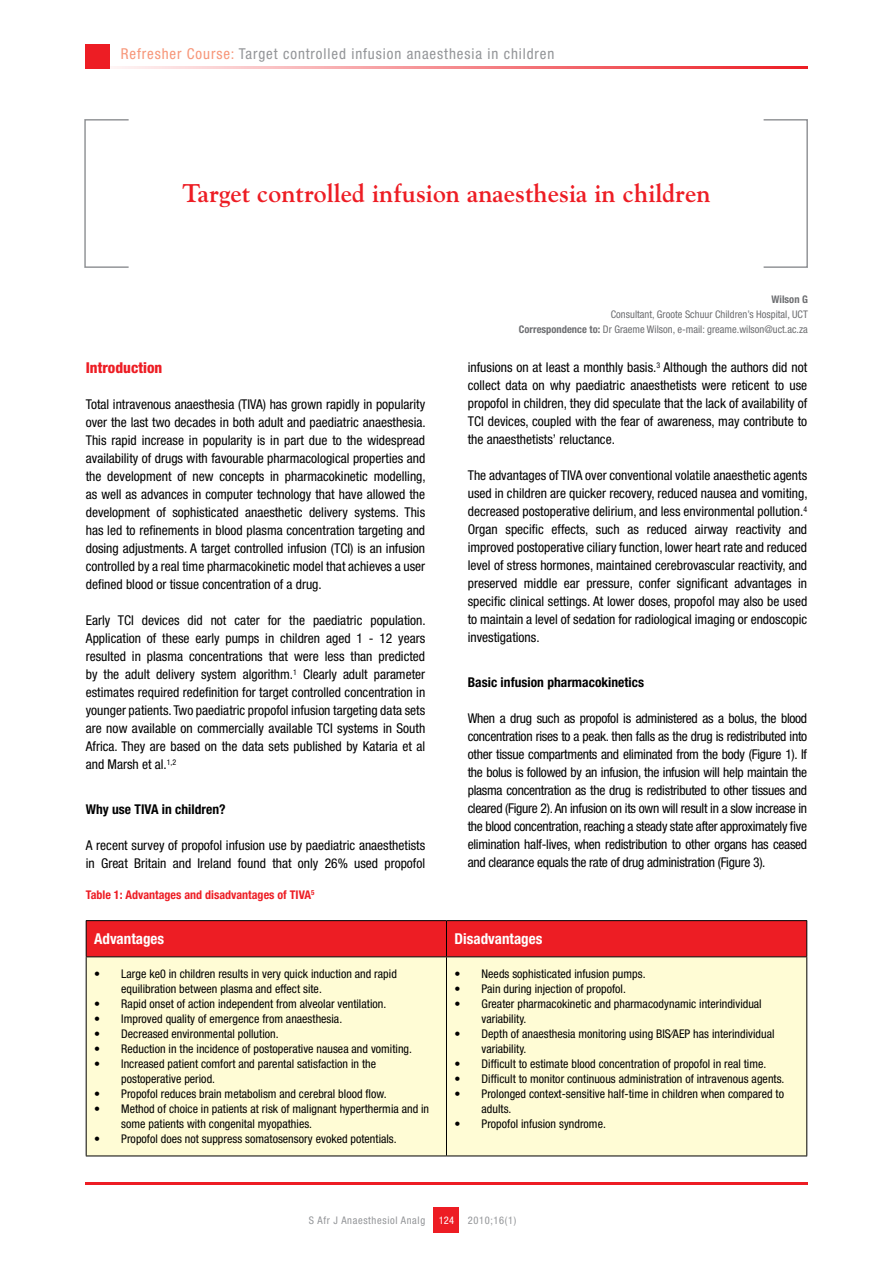
<style>
.page{position:relative;width:893px;height:1263px;background:#fff}
.page>*{position:absolute;margin:0;border:0;box-sizing:border-box;transform-origin:0 0}
.t1{font:700 25.5px "Goudy";color:#ed1d24}
.t2{font:condensed 15px "Helvetica Neue LT Std";letter-spacing:.06em;color:#939598}
.t3{font:700 condensed 15px "Helvetica Neue LT Std";color:#fff}
.t4{font:800 condensed 15px "Helvetica Neue LT Std";color:#ed1d24}
.t5{font:condensed 13.5px/18px "Helvetica Neue LT Std";color:#000;text-align:justify}
.t6{font:700 condensed 13.5px "Helvetica Neue LT Std";color:#000}
.t7{font:condensed 12px/15px "Helvetica Neue LT Std";color:#000}
.t8{font:700 condensed 12px "Helvetica Neue LT Std";color:#ed1d24}
.t9{font:condensed 10.5px/15px "Helvetica Neue LT Std";color:#6d6e71;text-align:right}
.t10{font:condensed 10.5px "Helvetica Neue LT Std";letter-spacing:.06em;color:#939598}
.t11{font:700 condensed 10.5px "Helvetica Neue LT Std";color:#6d6e71}
.t12{font:condensed 10.5px "Helvetica Neue LT Std";color:#fff}
.s1{color:#f79679}
.s2{font-weight:700}
</style>
<div class="page">
<div style="left:434px;top:1208px;width:25px;height:25px;background:#ed1d24"></div>
<hr style="left:85px;top:1182px;width:723px;height:2px;background:#ed1d24">
<hr style="left:85px;top:66px;width:723px;height:2px;background:#ed1d24">
<div style="left:763px;top:119px;width:45px;height:149px;border:2px solid #939598"></div>
<div style="left:84px;top:119px;width:45px;height:149px;border:2px solid #939598"></div>
<div style="left:85px;top:44px;width:24px;height:24px;background:#ed1d24"></div>
<div style="left:87px;top:921px;width:719px;height:35px;background:#ed1d24"></div>
<div style="left:87px;top:957px;width:719px;height:198px;background:#fffcd5"></div>
<hr style="left:86px;top:920px;width:360px;height:1px;background:#000">
<hr style="left:86px;top:921px;width:1px;height:35px;background:#000">
<hr style="left:446px;top:920px;width:361px;height:1px;background:#000">
<hr style="left:446px;top:921px;width:1px;height:35px;background:#000">
<hr style="left:806px;top:921px;width:1px;height:35px;background:#000">
<hr style="left:86px;top:956px;width:360px;height:1px;background:#000">
<hr style="left:86px;top:957px;width:1px;height:198px;background:#000">
<hr style="left:446px;top:956px;width:361px;height:1px;background:#000">
<hr style="left:446px;top:957px;width:1px;height:198px;background:#000">
<hr style="left:806px;top:957px;width:1px;height:198px;background:#000">
<hr style="left:86px;top:1155px;width:360px;height:1px;background:#000">
<hr style="left:446px;top:1155px;width:361px;height:1px;background:#000">
<p class="t2" style="left:121px;top:45px;width:435px"><span class="s1">Refresher Course:</span> Target controlled infusion anaesthesia in children</p>
<h1 class="t1" style="left:182px;top:178px;width:530px">Target controlled infusion anaesthesia in children</h1>
<p class="t4" style="left:86px;top:359px;width:78px">Introduction</p>
<p class="t5" style="left:86px;top:395px;width:341px">Total intravenous anaesthesia (TIVA) has grown rapidly in popularity over the last two decades in both adult and paediatric anaesthesia.<br>This rapid increase in popularity is in part due to the widespread availability of drugs with favourable pharmacological properties and the development of new concepts in pharmacokinetic modelling, as well as advances in computer technology that have allowed the development of sophisticated anaesthetic delivery systems. This has led to refinements in blood plasma concentration targeting and dosing adjustments. A target controlled infusion (TCI) is an infusion controlled by a real time pharmacokinetic model that achieves a user defined blood or tissue concentration of a drug.</p>
<p class="t5" style="left:86px;top:611px;width:341px">Early TCI devices did not cater for the paediatric population.<br>Application of these early pumps in children aged 1 - 12 years resulted in plasma concentrations that were less than predicted by the adult delivery system algorithm.<sup>1</sup> Clearly adult parameter estimates required redefinition for target controlled concentration in younger patients. Two paediatric propofol infusion targeting data sets are now available on commercially available TCI systems in South Africa. They are based on the data sets published by Kataria et al and Marsh et al.<sup>1,2</sup></p>
<p class="t6" style="left:86px;top:801px;width:141px">Why use TIVA in children?</p>
<p class="t5" style="left:86px;top:836px;width:341px">A recent survey of propofol infusion use by paediatric anaesthetists in Great Britain and Ireland found that only 26% used propofol</p>
<p class="t11" style="left:772px;top:293px;width:38px">Wilson G</p>
<p class="t9" style="left:519px;top:307px;width:291px">Consultant, Groote Schuur Children’s Hospital, UCT<br><span class="s2">Correspondence to:</span> Dr Graeme Wilson, e-mail: greame.wilson@uct.ac.za</p>
<p class="t5" style="left:468px;top:358px;width:341px">infusions on at least a monthly basis.<sup>3</sup> Although the authors did not collect data on why paediatric anaesthetists were reticent to use propofol in children, they did speculate that the lack of availability of TCI devices, coupled with the fear of awareness, may contribute to the anaesthetists’ reluctance.</p>
<p class="t5" style="left:468px;top:466px;width:341px">The advantages of TIVA over conventional volatile anaesthetic agents used in children are quicker recovery, reduced nausea and vomiting, decreased postoperative delirium, and less environmental pollution.<sup>4<br></sup>Organ specific effects, such as reduced airway reactivity and improved postoperative ciliary function, lower heart rate and reduced level of stress hormones, maintained cerebrovascular reactivity, and preserved middle ear pressure, confer significant advantages in specific clinical settings. At lower doses, propofol may also be used to maintain a level of sedation for radiological imaging or endoscopic investigations.</p>
<p class="t6" style="left:468px;top:674px;width:178px">Basic infusion pharmacokinetics</p>
<p class="t5" style="left:468px;top:709px;width:341px">When a drug such as propofol is administered as a bolus, the blood concentration rises to a peak. then falls as the drug is redistributed into other tissue compartments and eliminated from the body (Figure 1). If the bolus is followed by an infusion, the infusion will help maintain the plasma concentration as the drug is redistributed to other tissues and cleared (Figure 2). An infusion on its own will result in a slow increase in the blood concentration, reaching a steady state after approximately five elimination half-lives, when redistribution to other organs has ceased and clearance equals the rate of drug administration (Figure 3).</p>
<p class="t8" style="left:86px;top:887px;width:230px">Table 1: Advantages and disadvantages of TIVA<sup>5</sup></p>
<p class="t3" style="left:94px;top:930px;width:72px">Advantages</p>
<p class="t3" style="left:455px;top:930px;width:89px">Disadvantages</p>
<p class="t7" style="left:121px;top:966px;width:277px;text-indent:-27px">• Large ke0 in children results in very quick induction and rapid equilibration between plasma and effect site.</p>
<p class="t7" style="left:94px;top:996px;width:294px">• Rapid onset of action independent from alveolar ventilation.</p>
<p class="t7" style="left:94px;top:1011px;width:249px">• Improved quality of emergence from anaesthesia.</p>
<p class="t7" style="left:94px;top:1026px;width:186px">• Decreased environmental pollution.</p>
<p class="t7" style="left:94px;top:1041px;width:319px">• Reduction in the incidence of postoperative nausea and vomiting.</p>
<p class="t7" style="left:121px;top:1056px;width:256px;text-indent:-27px">• Increased patient comfort and parental satisfaction in the postoperative period.</p>
<p class="t7" style="left:94px;top:1086px;width:294px">• Propofol reduces brain metabolism and cerebral blood flow.</p>
<p class="t7" style="left:121px;top:1101px;width:309px;text-indent:-27px">• Method of choice in patients at risk of malignant hyperthermia and in some patients with congenital myopathies.</p>
<p class="t7" style="left:94px;top:1131px;width:304px">• Propofol does not suppress somatosensory evoked potentials.</p>
<p class="t7" style="left:455px;top:966px;width:192px">• Needs sophisticated infusion pumps.</p>
<p class="t7" style="left:455px;top:981px;width:173px">• Pain during injection of propofol.</p>
<p class="t7" style="left:482px;top:996px;width:282px;text-indent:-27px">• Greater pharmacokinetic and pharmacodynamic interindividual variability.</p>
<p class="t7" style="left:482px;top:1026px;width:294px;text-indent:-27px">• Depth of anaesthesia monitoring using BIS⁄AEP has interindividual variability.</p>
<p class="t7" style="left:455px;top:1056px;width:313px">• Difficult to estimate blood concentration of propofol in real time.</p>
<p class="t7" style="left:455px;top:1071px;width:331px">• Difficult to monitor continuous administration of intravenous agents.</p>
<p class="t7" style="left:482px;top:1086px;width:304px;text-indent:-27px">• Prolonged context-sensitive half-time in children when compared to adults.</p>
<p class="t7" style="left:455px;top:1116px;width:153px">• Propofol infusion syndrome.</p>
<p class="t10" style="left:309px;top:1214px;width:118px">S Afr J Anaesthesiol Analg</p>
<p class="t10" style="left:468px;top:1214px;width:50px">2010;16(1)</p>
<p class="t12" style="left:439px;top:1214px;width:17px">124</p>
</div>
